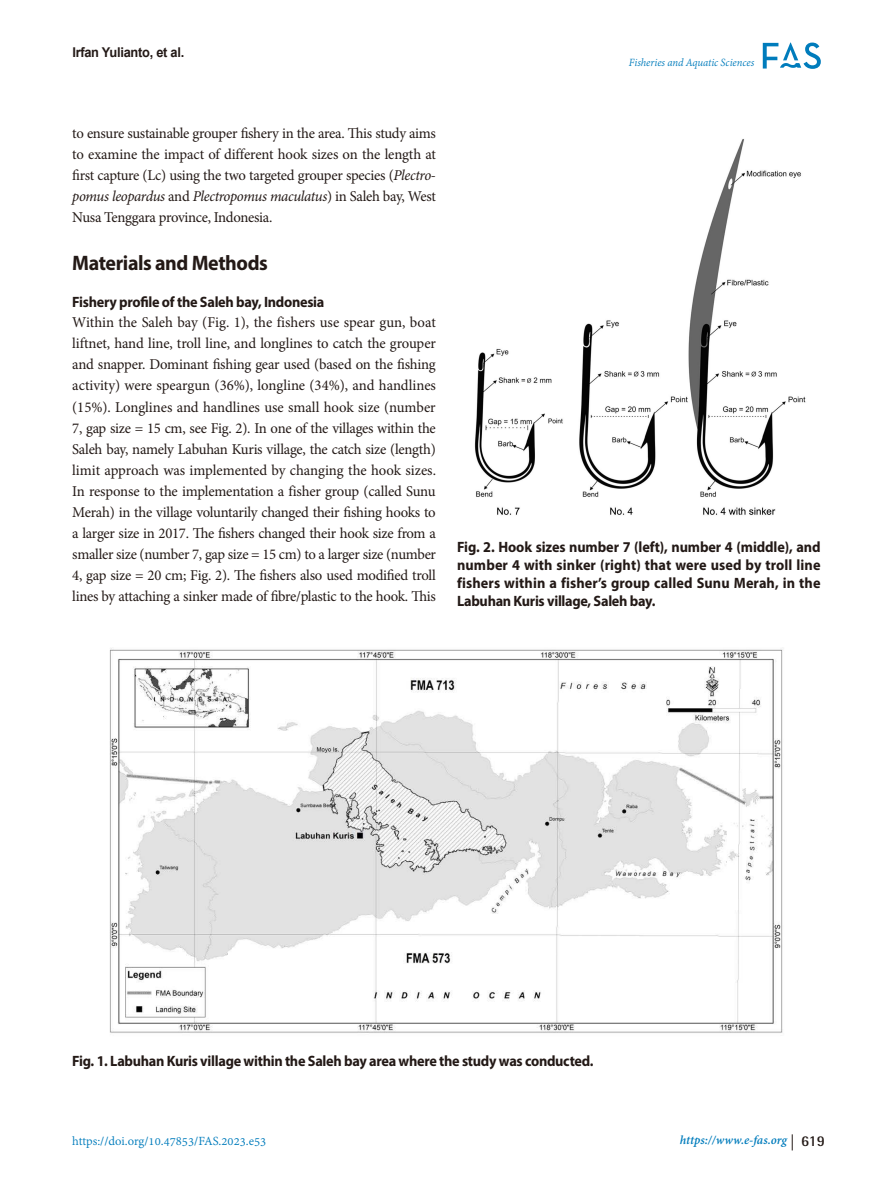
<style>
.page{position:relative;width:893px;height:1191px;background:#fff}
.page>*{position:absolute;margin:0;border:0;box-sizing:border-box;transform-origin:0 0}
.headiing_1st{font:700 21px "Myriad Pro";letter-spacing:-.02em;color:#231916;scale:.95 1}
.main_text_2nd_more_i{font:15px/21px "Minion Pro";letter-spacing:-.02em;color:#231916;text-align:justify}
.table_title{font:700 15px/18px "Myriad Pro";letter-spacing:-.02em;color:#231916;text-align:justify;scale:.95 1}
.heading_2nd{font:700 15px "Myriad Pro";letter-spacing:-.02em;color:#231916;scale:.95 1}
.t1{font:13.5px "Adobe Devanagari";color:#007cbc}
.t2{font:italic 700 13.5px "Adobe Devanagari";color:#007cbc}
.t3{font:700 13.5px "Arial";letter-spacing:-.02em;color:#231916;scale:.95 1}
.t4{font:italic 12px "Adobe Devanagari";letter-spacing:-.005em;color:#007cbc;scale:.95 1}
.s1{font-style:italic}
.s2{font-family:"Helvetica Neue LT Pro";font-weight:400;font-style:normal;font-size:16.05px;color:#231916}
.s3{font-family:"Rotis Semi Sans Std";font-style:normal;font-size:15px;color:#231916}
</style>
<div class="page">
<svg style="left:763px;top:43px;width:58px;height:26px"></svg>
<img style="left:109px;top:648px;width:674px;height:385px">
<img style="left:474px;top:139px;width:332px;height:376px">
<p class="t3" style="left:72px;top:42px;width:119px">Irfan Yulianto, et al.</p>
<p class="t4" style="left:629px;top:56px;width:133px">Fisheries and Aquatic Sciences</p>
<p class="main_text_2nd_more_i" style="left:72px;top:123px;width:365px">to ensure sustainable grouper fishery in the area. This study aims to examine the impact of different hook sizes on the length at first capture (Lc) using the two targeted grouper species (<span class="s1">Plectro&shy;pomus leopardus</span> and <span class="s1">Plectropomus maculatus</span>) in Saleh bay, West Nusa Tenggara province, Indonesia.</p>
<p class="headiing_1st" style="left:72px;top:249px;width:207px">Materials and Methods</p>
<p class="heading_2nd" style="left:72px;top:292px;width:267px">Fishery profile of the Saleh bay, Indonesia</p>
<p class="main_text_2nd_more_i" style="left:72px;top:312px;width:365px">Within the Saleh bay (Fig. 1), the fishers use spear gun, boat liftnet, hand line, troll line, and longlines to catch the grouper and snapper. Dominant fishing gear used (based on the fishing activity) were speargun (36%), longline (34%), and handlines (15%). Longlines and handlines use small hook size (number 7, gap size = 15 cm, see Fig. 2). In one of the villages within the Saleh bay, namely Labuhan Kuris village, the catch size (length) limit approach was implemented by changing the hook sizes.<br>In response to the implementation a fisher group (called Sunu Merah) in the village voluntarily changed their fishing hooks to a larger size in 2017. The fishers changed their hook size from a smaller size (number 7, gap size = 15 cm) to a larger size (number 4, gap size = 20 cm; Fig. 2). The fishers also used modified troll lines by attaching a sinker made of fibre/plastic to the hook. This</p>
<p class="table_title" style="left:457px;top:538px;width:384px">Fig. 2. Hook sizes number 7 (left), number 4 (middle), and number 4 with sinker (right) that were used by troll line fishers within a fisher’s group called Sunu Merah, in the Labuhan Kuris village, Saleh bay.</p>
<p class="table_title" style="left:72px;top:1052px;width:550px">Fig. 1. Labuhan Kuris village within the Saleh bay area where the study was conducted.</p>
<p class="t1" style="left:72px;top:1133px;width:196px">https://doi.org/10.47853/FAS.2023.e53</p>
<p class="t2" style="left:680px;top:1132px;width:146px">https://www.e-fas.org <span class="s2">|</span> <span class="s3">619</span></p>
</div>
